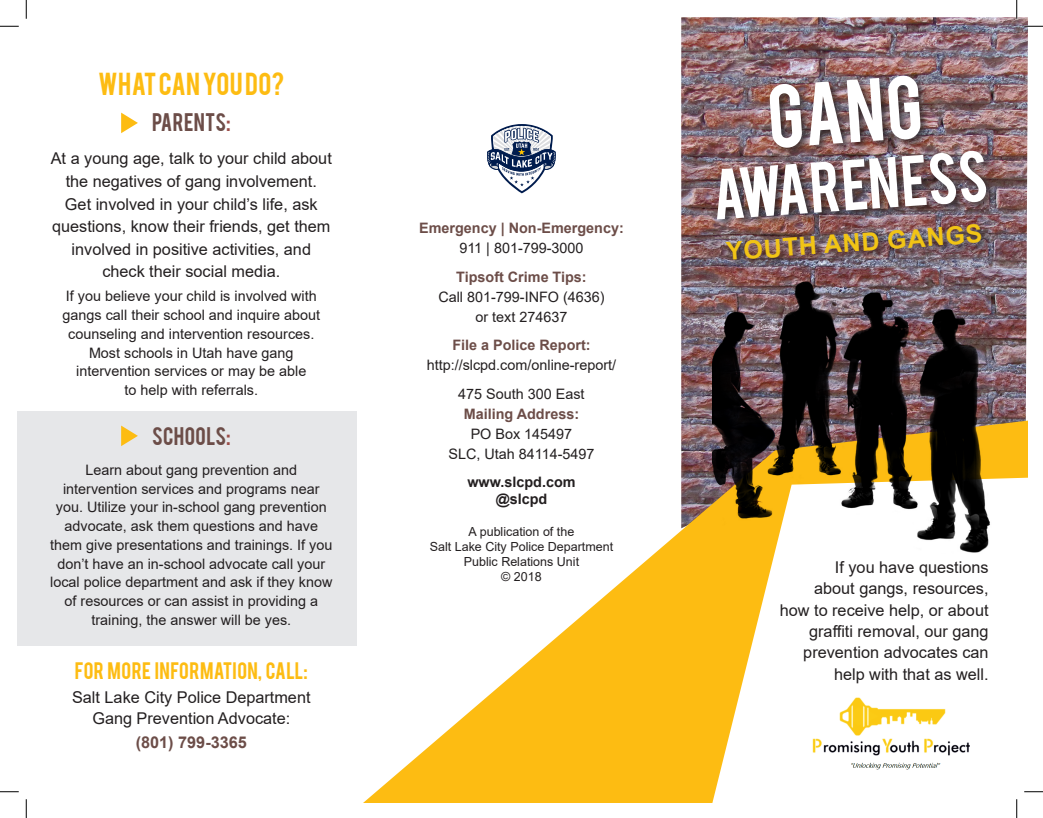
<style>
.page{position:relative;width:1043px;height:818px;background:#fff}
.page>*{position:absolute;margin:0;border:0;box-sizing:border-box;transform-origin:0 0}
.t1{font:70px "Bebas";color:#fff}
.t2{font:56.25px "Bebas";color:#fff}
.t3{font:700 25px "Arial";color:#f1c415}
.t4{font:25px "Bebas";letter-spacing:.02em;color:#fdbc12}
.t5{font:20px "Bebas";letter-spacing:.015em;color:#6c4d48}
.t6{font:18.75px "Bebas";letter-spacing:.02em;color:#fdbc12}
.t7{font:16.25px/21.2px "Arial";color:#231f20;text-align:center}
.t8{font:700 16.25px "Arial";color:#6c4d48}
.t9{font:14.38px/18.8px "Arial";color:#231f20;text-align:center}
.t10{font:700 14.38px/20px "Arial";color:#6c4d48;text-align:center}
.t11{font:700 14.38px "Arial";color:#231f20}
.t12{font:12.5px/15px "Arial";color:#231f20;text-align:center}
.s1{color:#9b4d48}
.s2{font-weight:400;color:#231f20}
.s3{font-weight:700;color:#6c4d48}
</style>
<div class="page">
<svg style="left:487px;top:124px;width:69px;height:69px"></svg>
<img style="left:681px;top:17px;width:347px;height:461px">
<svg style="left:363px;top:420px;width:664px;height:383px"></svg>
<img style="left:712px;top:267px;width:279px;height:287px">
<div style="left:17px;top:411px;width:339px;height:234px;background:#e6e7e9"></div>
<div style="left:714px;top:73px;width:282px;height:197px;background:#231f20;opacity:.75"></div>
<img style="left:806px;top:666px;width:175px;height:133px">
<svg style="left:121px;top:113px;width:17px;height:20px"></svg>
<svg style="left:121px;top:425px;width:17px;height:21px"></svg>
<svg style="left:0;top:25px;width:19px;height:2px"></svg>
<svg style="left:1024px;top:25px;width:18px;height:2px"></svg>
<svg style="left:0;top:791px;width:19px;height:1px"></svg>
<svg style="left:1024px;top:790px;width:18px;height:2px"></svg>
<svg style="left:25px;top:0;width:2px;height:19px"></svg>
<svg style="left:25px;top:799px;width:2px;height:19px"></svg>
<svg style="left:1015px;top:0;width:2px;height:19px"></svg>
<svg style="left:1015px;top:799px;width:2px;height:19px"></svg>
<p class="t4" style="left:98px;top:66px;width:188px">WHAT CAN YOU DO?</p>
<p class="t5" style="left:152px;top:107px;width:80px">PARENTS<span class="s1">:</span></p>
<p class="t7" style="left:51px;top:147px;width:282px;line-height:22.5px">At a young age, talk to your child about the negatives of gang involvement.<br>Get involved in your child’s life, ask questions, know their friends, get them involved in positive activities, and check their social media.</p>
<p class="t9" style="left:63px;top:287px;width:259px">If you believe your child is involved with gangs call their school and inquire about counseling and intervention resources.<br>Most schools in Utah have gang intervention services or may be able<br>to help with referrals.</p>
<p class="t5" style="left:152px;top:421px;width:80px">SCHOOLS<span class="s1">:</span></p>
<p class="t9" style="left:50px;top:460px;width:284px">Learn about gang prevention and intervention services and programs near you. Utilize your in-school gang prevention advocate, ask them questions and have them give presentations and trainings. If you don’t have an in-school advocate call your local police department and ask if they know of resources or can assist in providing a training, the answer will be yes.</p>
<p class="t6" style="left:75px;top:656px;width:234px">FOR MORE INFORMATION, CALL:</p>
<p class="t7" style="left:72px;top:686px;width:240px">Salt Lake City Police Department<br>Gang Prevention Advocate:</p>
<p class="t8" style="left:136px;top:730px;width:113px">(801) 799-3365</p>
<p class="t10" style="left:419px;top:218px;width:206px">Emergency | Non-Emergency:<br><span class="s2">911 | 801-799-3000</span></p>
<p class="t9" style="left:438px;top:266px;width:168px;line-height:20px"><span class="s3">Tipsoft Crime Tips:<br></span>Call 801-799-INFO (4636) or text 274637</p>
<p class="t9" style="left:427px;top:335px;width:191px;line-height:20px"><span class="s3">File a Police Report: </span>http://slcpd.com/online-report/</p>
<p class="t9" style="left:458px;top:384px;width:128px">475 South 300 East</p>
<p class="t10" style="left:464px;top:403px;width:117px">Mailing Address:</p>
<p class="t9" style="left:471px;top:424px;width:103px">PO Box 145497</p>
<p class="t9" style="left:448px;top:444px;width:147px">SLC, Utah 84114-5497</p>
<p class="t11" style="left:467px;top:472px;width:110px">www.slcpd.com</p>
<p class="t11" style="left:495px;top:489px;width:53px">@slcpd</p>
<p class="t12" style="left:430px;top:524px;width:185px">A publication of the<br>Salt Lake City Police Department</p>
<p class="t12" style="left:464px;top:554px;width:117px">Public Relations Unit</p>
<p class="t12" style="left:501px;top:569px;width:42px">© 2018</p>
<p class="t1" style="left:764px;top:66px;width:157px;rotate:-4deg">GANG</p>
<p class="t2" style="left:709px;top:154px;width:277px;rotate:-4deg">AWARENESS</p>
<p class="t3" style="left:724px;top:234px;width:258px;rotate:-4deg">YOUTH AND GANGS</p>
<p class="t7" style="left:779px;top:556px;width:210px;text-align:right">If you have questions<br>about gangs, resources,<br>how to receive help, or about graffiti removal, our gang prevention advocates can help with that as well.</p>
</div>
